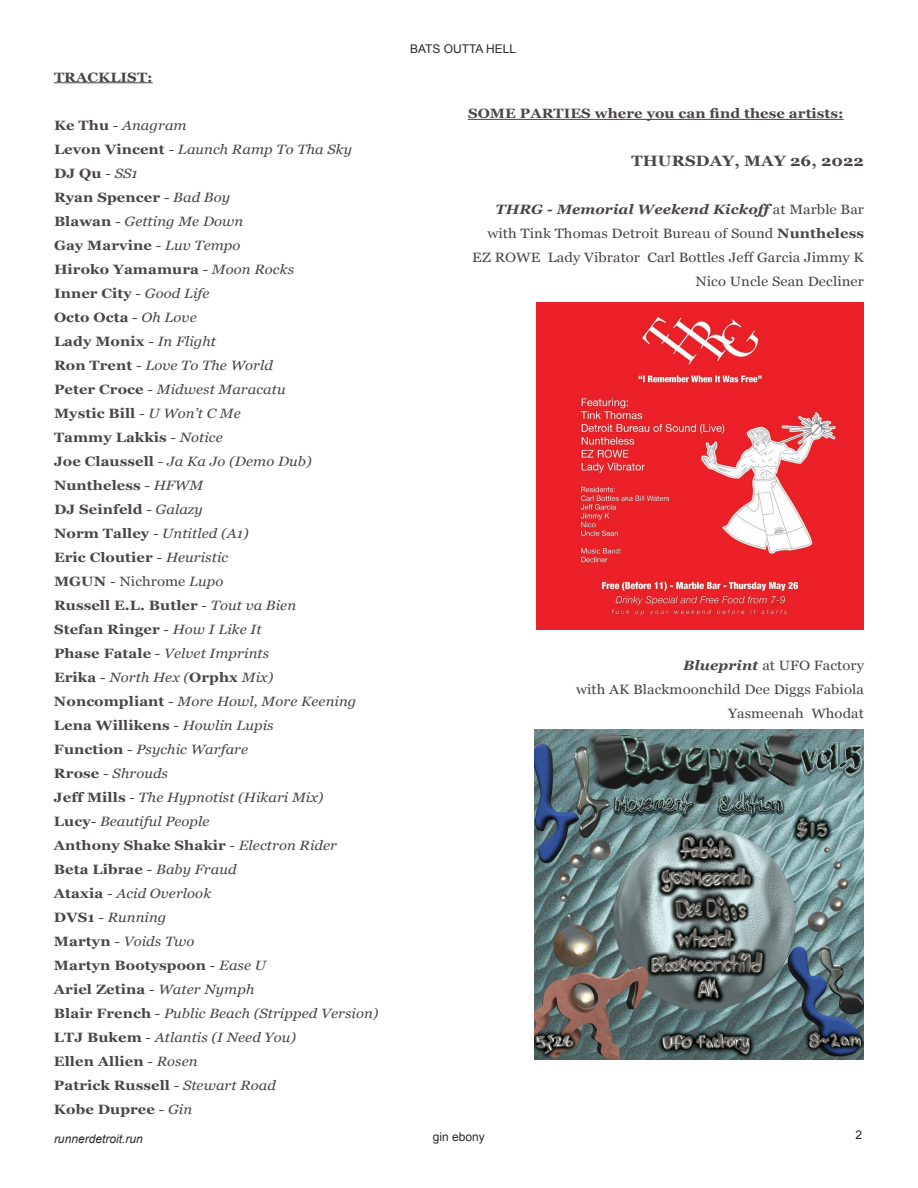
<style>
.page{position:relative;width:918px;height:1188px;background:#fff}
.page>*{position:absolute;margin:0;border:0;box-sizing:border-box;transform-origin:0 0}
.t1{font:700 15px "Georgia";letter-spacing:.005em;color:#4a4546;scale:1.1 1}
.t2{font:italic 13.5px/24px "Georgia";letter-spacing:.005em;color:#4a4546;scale:1.1 1}
.t3{font:13.5px/24px "Georgia";letter-spacing:.005em;color:#4a4546;text-align:right;scale:1.1 1}
.t4{font:700 13.5px "Georgia";letter-spacing:.005em;color:#4a4546;scale:1.1 1}
.t5{font:12px "Arial";color:#2a2728}
.t6{font:italic 12px "Arial";color:#2a2728}
.s1{font-weight:700;font-style:normal}
.s2{font-style:normal}
.s3{font-weight:700;font-style:italic}
.s4{font-weight:700}
</style>
<div class="page">
<hr style="left:54px;top:82px;width:99px;height:1px;background:#4a4546">
<hr style="left:468px;top:119px;width:376px;height:1px;background:#4a4546">
<img style="left:535px;top:729px;width:329px;height:330px">
<img style="left:536px;top:302px;width:328px;height:328px">
<p class="t4" style="left:54px;top:67px;width:91px">TRACKLIST:</p>
<p class="t2" style="left:54px;top:112px;width:297px"><span class="s1">Ke Thu</span> <span class="s2">-</span> Anagram<br><span class="s1">Levon Vincent</span> <span class="s2">-</span> Launch Ramp To Tha Sky<br><span class="s1">DJ Qu</span> <span class="s2">-</span> SS1<br><span class="s1">Ryan Spencer</span> <span class="s2">-</span> Bad Boy<br><span class="s1">Blawan</span> <span class="s2">-</span> Getting Me Down<br><span class="s1">Gay Marvine</span> <span class="s2">-</span> Luv Tempo<br><span class="s1">Hiroko Yamamura</span> <span class="s2">-</span> Moon Rocks<br><span class="s1">Inner City</span> <span class="s2">-</span> Good Life<br><span class="s1">Octo Octa</span> <span class="s2">-</span> Oh Love<br><span class="s1">Lady Monix</span> <span class="s2">-</span> In Flight<br><span class="s1">Ron Trent</span> <span class="s2">-</span> Love To The World<br><span class="s1">Peter Croce</span> <span class="s2">-</span> Midwest Maracatu<br><span class="s1">Mystic Bill</span> <span class="s2">-</span> U Won’t C Me<br><span class="s1">Tammy Lakkis</span> <span class="s2">-</span> Notice<br><span class="s1">Joe Claussell</span> <span class="s2">-</span> Ja Ka Jo (Demo Dub)<br><span class="s1">Nuntheless</span> <span class="s2">-</span> HFWM<br><span class="s1">DJ Seinfeld</span> <span class="s2">-</span> Galazy<br><span class="s1">Norm Talley</span> <span class="s2">-</span> Untitled (A1)<br><span class="s1">Eric Cloutier</span> <span class="s2">-</span> Heuristic<br><span class="s1">MGUN</span> <span class="s2">- Nichrome</span> Lupo<br><span class="s1">Russell E.L. Butler</span> <span class="s2">-</span> Tout va Bien<br><span class="s1">Stefan Ringer</span> <span class="s2">-</span> How I Like It<br><span class="s1">Phase Fatale</span> <span class="s2">-</span> Velvet Imprints<br><span class="s1">Erika</span> <span class="s2">-</span> North Hex (<span class="s1">Orphx</span> Mix)<br><span class="s1">Noncompliant</span> <span class="s2">-</span> More Howl, More Keening<br><span class="s1">Lena Willikens</span> <span class="s2">-</span> Howlin Lupis<br><span class="s1">Function</span> <span class="s2">-</span> Psychic Warfare<br><span class="s1">Rrose</span> <span class="s2">-</span> Shrouds<br><span class="s1">Jeff Mills</span> <span class="s2">-</span> The Hypnotist (Hikari Mix)<br><span class="s1">Lucy</span><span class="s2">-</span> Beautiful People<br><span class="s1">Anthony Shake Shakir</span> <span class="s2">-</span> Electron Rider<br><span class="s1">Beta Librae</span> <span class="s2">-</span> Baby Fraud<br><span class="s1">Ataxia</span> <span class="s2">-</span> Acid Overlook<br><span class="s1">DVS1</span> <span class="s2">-</span> Running<br><span class="s1">Martyn</span> <span class="s2">-</span> Voids Two<br><span class="s1">Martyn Bootyspoon</span> <span class="s2">-</span> Ease U<br><span class="s1">Ariel Zetina</span> <span class="s2">-</span> Water Nymph<br><span class="s1">Blair French</span> <span class="s2">-</span> Public Beach (Stripped Version)<br><span class="s1">LTJ Bukem</span> <span class="s2">-</span> Atlantis (I Need You)<br><span class="s1">Ellen Allien</span> <span class="s2">-</span> Rosen<br><span class="s1">Patrick Russell</span> <span class="s2">-</span> Stewart Road<br><span class="s1">Kobe Dupree</span> <span class="s2">-</span> Gin</p>
<p class="t5" style="left:410px;top:41px;width:108px">BATS OUTTA HELL</p>
<p class="t4" style="left:468px;top:103px;width:343px">SOME PARTIES where you can find these artists:</p>
<p class="t1" style="left:631px;top:150px;width:213px">THURSDAY, MAY 26, 2022</p>
<p class="t3" style="left:472px;top:197px;width:358px"><span class="s3">THRG - Memorial Weekend Kickoff</span> at Marble Bar with Tink Thomas Detroit Bureau of Sound <span class="s4">Nuntheless </span>EZ ROWE Lady Vibrator Carl Bottles Jeff Garcia Jimmy K Nico Uncle Sean Decliner</p>
<p class="t3" style="left:576px;top:653px;width:263px"><span class="s3">Blueprint</span> at UFO Factory<br>with AK Blackmoonchild Dee Diggs Fabiola<br>Yasmeenah Whodat</p>
<p class="t6" style="left:54px;top:1131px;width:90px">runnerdetroit.run</p>
<p class="t5" style="left:433px;top:1129px;width:54px">gin ebony</p>
<p class="t5" style="left:856px;top:1127px;width:8px">2</p>
</div>
